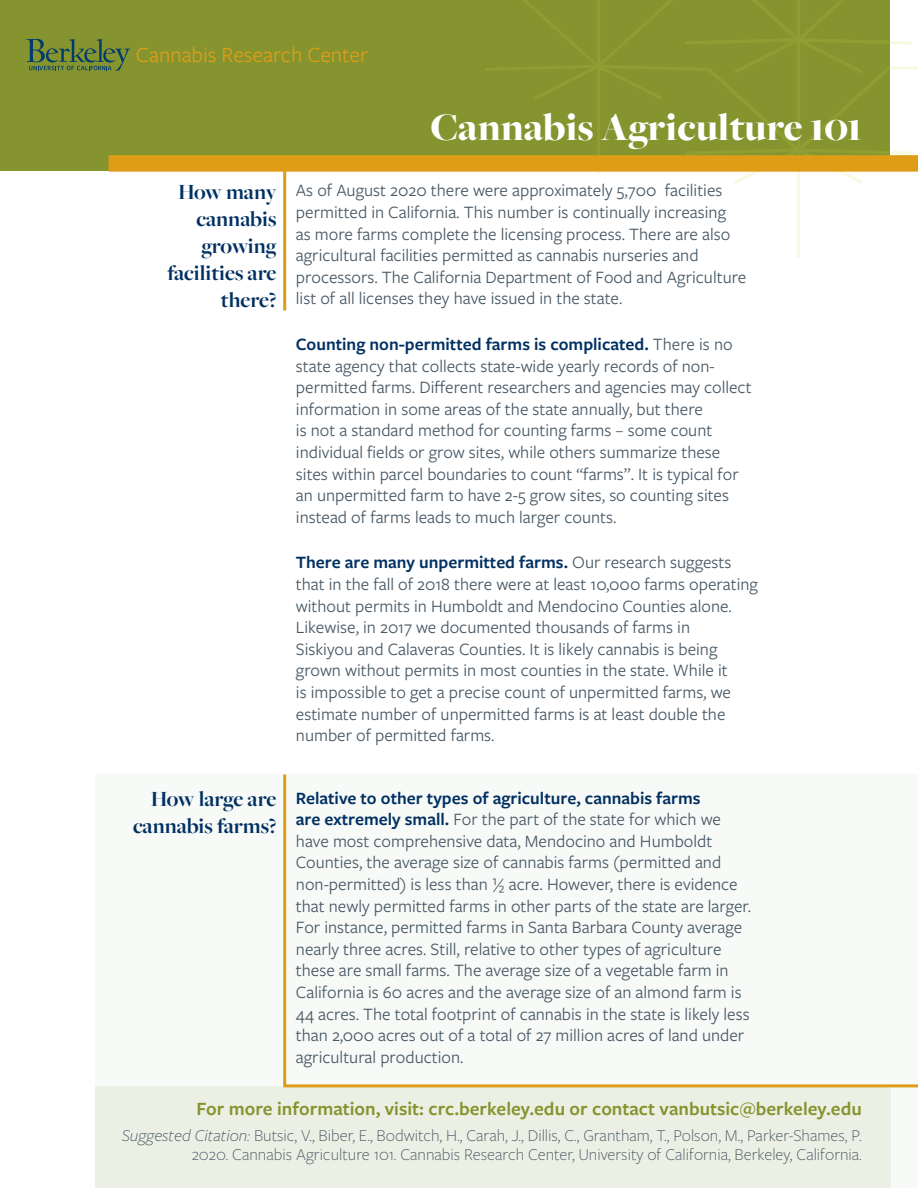
<style>
.page{position:relative;width:918px;height:1188px;background:#fff}
.page>*{position:absolute;margin:0;border:0;box-sizing:border-box;transform-origin:0 0}
.t1{font:900 40.5px "Freight Big Pro";color:#fff}
.t2{font:700 22.5px/27px "Freight Big Pro";color:#003062;text-align:right}
.t3{font:22.5px "Freight Sans Pro";color:#df9d17}
.t4{font:600 19.5px "Freight Sans Pro";color:#85942f}
.t5{font:18px/21.6px "Freight Sans Pro";color:#475865}
.t6{font:300 17.25px/19.5px "Freight Sans Pro";color:#475865;text-align:right}
.s1{font-weight:600;color:#003062}
.s2{font-style:italic}
</style>
<div class="page">
<div style="left:95px;top:774px;width:823px;height:414px;background:#f8faf8"></div>
<div style="left:0;top:0;width:890px;height:171px;background:#85942f"></div>
<div style="left:95px;top:1086px;width:796px;height:102px;background:#ecf0e4"></div>
<hr style="left:797px;top:0;width:3px;height:258px;background:#cddc44">
<svg style="left:597px;top:0;width:321px;height:187px"></svg>
<hr style="left:283px;top:159px;width:3px;height:151px;background:#df9d17">
<svg style="left:283px;top:774px;width:635px;height:314px"></svg>
<div style="left:109px;top:155px;width:809px;height:17px;background:#df9d17"></div>
<svg style="left:26px;top:39px;width:104px;height:32px"></svg>
<p class="t3" style="left:136px;top:40px;width:234px">Cannabis Research Center</p>
<h1 class="t1" style="left:430px;top:101px;width:433px">Cannabis Agriculture 101</h1>
<p class="t2" style="left:167px;top:178px;width:111px">How many cannabis growing facilities are there?</p>
<p class="t5" style="left:296px;top:179px;width:452px">As of August 2020 there were approximately 5,700 facilities permitted in California. This number is continually increasing<br>as more farms complete the licensing process. There are also agricultural facilities permitted as cannabis nurseries and processors. The California Department of Food and Agriculture list of all licenses they have issued in the state.</p>
<p class="t5" style="left:296px;top:333px;width:457px"><span class="s1">Counting non-permitted farms is complicated.</span> There is no state agency that collects state-wide yearly records of non&shy;permitted farms. Different researchers and agencies may collect information in some areas of the state annually, but there<br>is not a standard method for counting farms – some count individual fields or grow sites, while others summarize these sites within parcel boundaries to count “farms”. It is typical for an unpermitted farm to have 2-5 grow sites, so counting sites instead of farms leads to much larger counts.</p>
<p class="t5" style="left:296px;top:551px;width:463px"><span class="s1">There are many unpermitted farms.</span> Our research suggests that in the fall of 2018 there were at least 10,000 farms operating without permits in Humboldt and Mendocino Counties alone.<br>Likewise, in 2017 we documented thousands of farms in<br>Siskiyou and Calaveras Counties. It is likely cannabis is being grown without permits in most counties in the state. While it<br>is impossible to get a precise count of unpermitted farms, we estimate number of unpermitted farms is at least double the number of permitted farms.</p>
<p class="t2" style="left:133px;top:785px;width:145px">How large are cannabis farms?</p>
<p class="t5" style="left:296px;top:786px;width:457px"><span class="s1">Relative to other types of agriculture, cannabis farms<br>are extremely small.</span> For the part of the state for which we have most comprehensive data, Mendocino and Humboldt Counties, the average size of cannabis farms (permitted and non-permitted) is less than ½ acre. However, there is evidence that newly permitted farms in other parts of the state are larger.<br>For instance, permitted farms in Santa Barbara County average nearly three acres. Still, relative to other types of agriculture these are small farms. The average size of a vegetable farm in California is 60 acres and the average size of an almond farm is 44 acres. The total footprint of cannabis in the state is likely less than 2,000 acres out of a total of 27 million acres of land under agricultural production.</p>
<p class="t4" style="left:196px;top:1096px;width:667px">For more information, visit: crc.berkeley.edu or contact vanbutsic@berkeley.edu</p>
<p class="t6" style="left:122px;top:1125px;width:742px"><span class="s2">Suggested Citation:</span> Butsic, V., Biber, E., Bodwitch, H., Carah, J., Dillis, C., Grantham, T., Polson, M., Parker-Shames, P.<br>2020. Cannabis Agriculture 101. Cannabis Research Center, University of California, Berkeley, California.</p>
</div>
